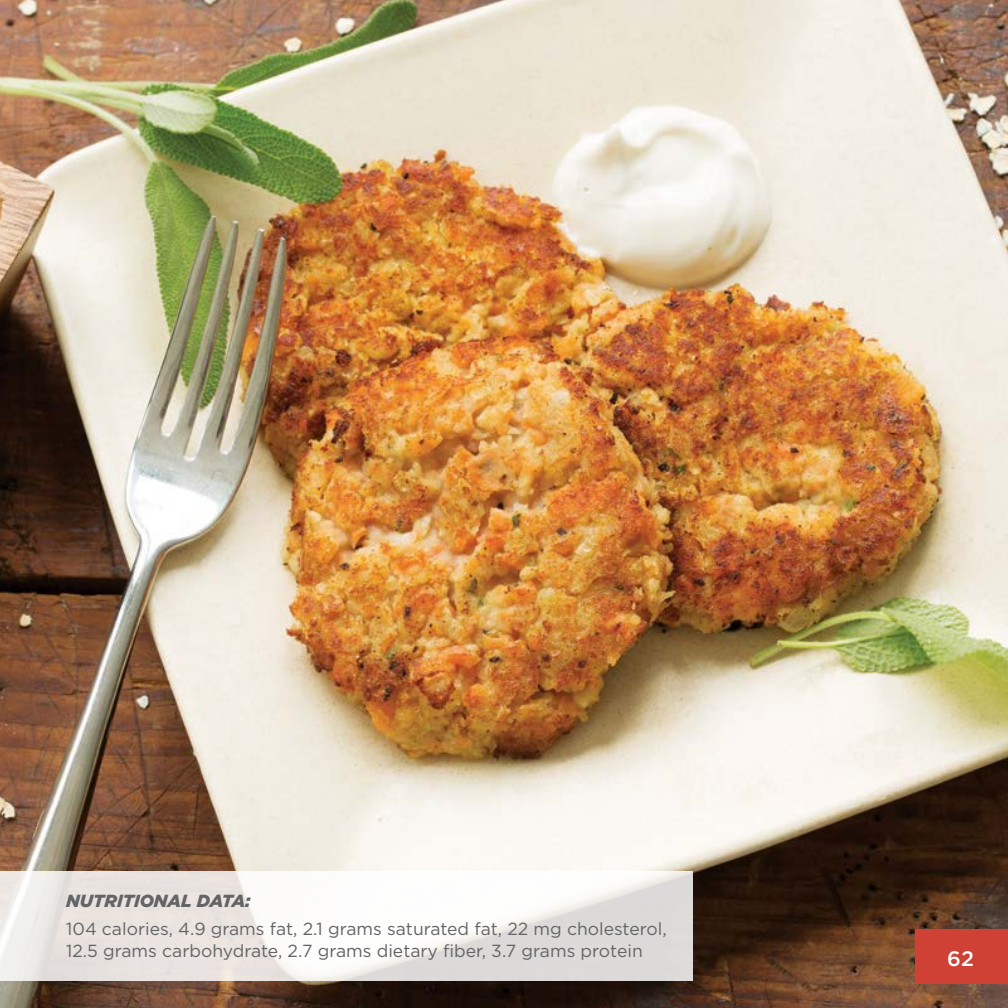
<style>
.page{position:relative;width:1008px;height:1008px;background:#fff}
.page>*{position:absolute;margin:0;border:0;box-sizing:border-box;transform-origin:0 0}
.t1{font:500 21px "Gotham";color:#fff}
.t2{font:17.5px/22.8px "Gotham";color:#636466}
.t3{font:italic 900 17.5px "Gotham";color:#636466}
</style>
<div class="page">
<img style="left:0;top:0;width:1008px;height:1008px">
<div style="left:916px;top:930px;width:92px;height:54px;background:#cf4134"></div>
<svg style="left:0;top:871px;width:693px;height:109px"></svg>
<p class="t3" style="left:66px;top:890px;width:186px">NUTRITIONAL DATA:</p>
<p class="t2" style="left:66px;top:917px;width:602px">104 calories, 4.9 grams fat, 2.1 grams saturated fat, 22 mg cholesterol,<br>12.5 grams carbohydrate, 2.7 grams dietary fiber, 3.7 grams protein</p>
<p class="t1" style="left:947px;top:946px;width:28px">62</p>
</div>
